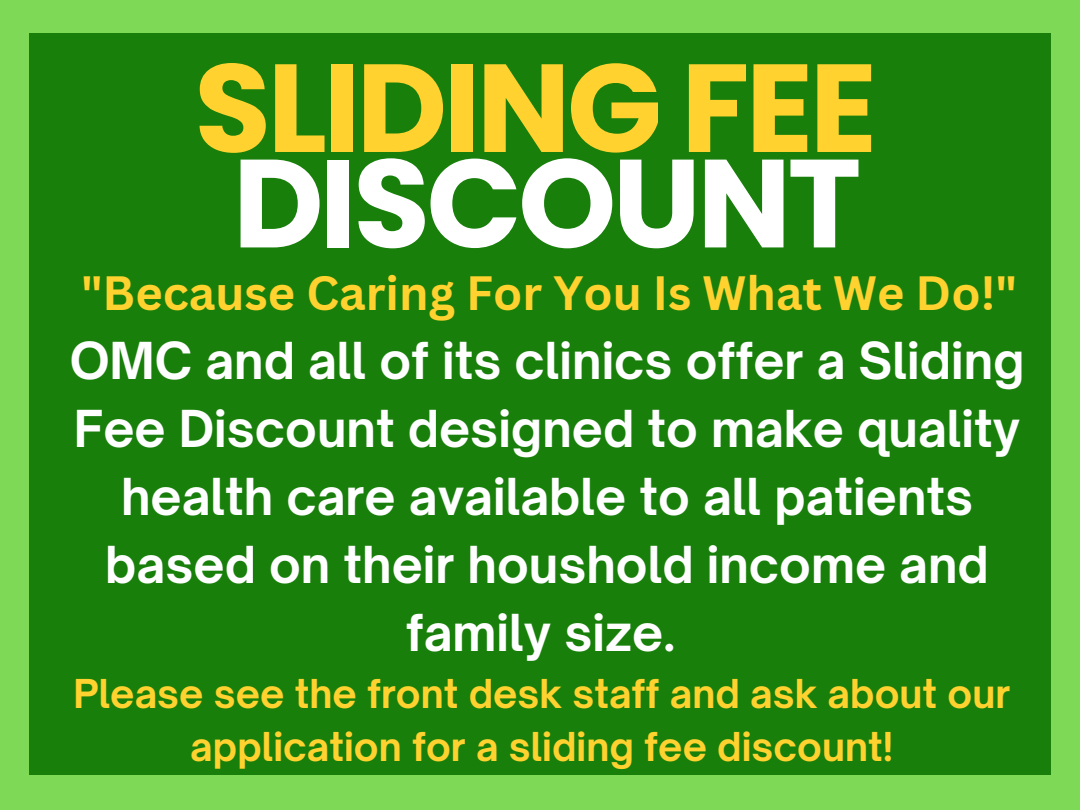
<style>
.page{position:relative;width:1080px;height:810px;background:#7ed957}
.page>*{position:absolute;margin:0;border:0;box-sizing:border-box;transform-origin:0 0}
.t1{font:700 125.19px "Poppins";letter-spacing:-.03em;color:#fff}
.t2{font:700 125px "Poppins";letter-spacing:-.03em;color:#ffd22f}
.t3{font:700 48.75px/68px "Open Sauce One";color:#fff;text-align:center}
.t4{font:700 46.88px "Canva Sans";color:#ffd22f}
.t5{font:700 38.12px/53px "Open Sauce One";color:#ffd22f;text-align:center}
</style>
<div class="page">
<div style="left:29px;top:34px;width:1022px;height:741px;background:#177f0a"></div>
<h2 class="t2" style="left:194px;top:21px;width:684px">SLIDING FEE</h2>
<h1 class="t1" style="left:233px;top:116px;width:630px">DISCOUNT</h1>
<p class="t4" style="left:81px;top:260px;width:937px">"Because Caring For You Is What We Do!"</p>
<p class="t3" style="left:70px;top:326px;width:956px">OMC and all of its clinics offer a Sliding<br>Fee Discount designed to make quality health care available to all patients based on their houshold income and family size.</p>
<p class="t5" style="left:73px;top:667px;width:938px">Please see the front desk staff and ask about our application for a sliding fee discount!</p>
</div>
